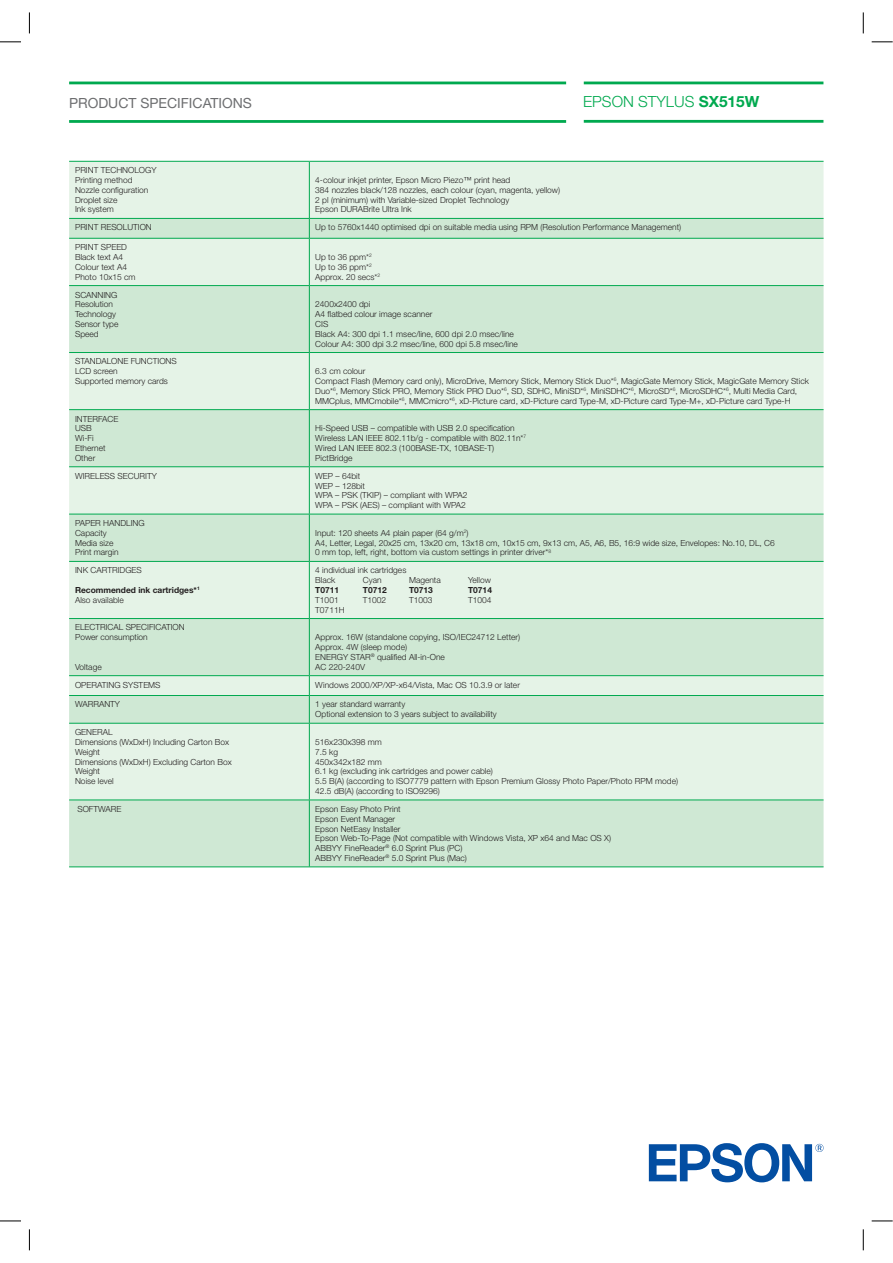
<style>
.page{position:relative;width:893px;height:1263px;background:#fff}
.page>*{position:absolute;margin:0;border:0;box-sizing:border-box;transform-origin:0 0}
.t1{font:300 15.45px "Helvetica Neue LT Com";color:#00a94f}
.t2{font:13.95px "Helvetica Neue LT Com";color:#6d6e70}
.t3{font:300 8.4px/9.8px "Helvetica Neue LT Com";color:#231f20}
.t4{font:700 8.4px/9.8px "Helvetica Neue LT Com";color:#231f20}
.s1{font-weight:700}
.s2{font-weight:300}
</style>
<div class="page">
<div style="left:69px;top:162px;width:754px;height:56px;background:#e5f3e7"></div>
<svg style="left:69px;top:219px;width:754px;height:648px;fill:#cfe8d4"></svg>
<hr style="left:69px;top:161px;width:240px;height:1px;background:#00a94f">
<hr style="left:309px;top:162px;width:1px;height:56px;background:#00a94f">
<hr style="left:309px;top:161px;width:514px;height:1px;background:#00a94f">
<hr style="left:69px;top:218px;width:240px;height:1px;background:#00a94f">
<svg style="left:309px;top:219px;width:1px;height:19px"></svg>
<hr style="left:309px;top:218px;width:514px;height:1px;background:#00a94f">
<hr style="left:69px;top:238px;width:240px;height:1px;background:#00a94f">
<hr style="left:309px;top:239px;width:1px;height:46px;background:#00a94f">
<hr style="left:309px;top:238px;width:514px;height:1px;background:#00a94f">
<hr style="left:69px;top:285px;width:240px;height:1px;background:#00a94f">
<hr style="left:309px;top:286px;width:1px;height:66px;background:#00a94f">
<hr style="left:309px;top:285px;width:514px;height:1px;background:#00a94f">
<hr style="left:69px;top:352px;width:240px;height:1px;background:#00a94f">
<hr style="left:309px;top:353px;width:1px;height:56px;background:#00a94f">
<hr style="left:309px;top:352px;width:514px;height:1px;background:#00a94f">
<hr style="left:69px;top:409px;width:240px;height:1px;background:#00a94f">
<hr style="left:309px;top:410px;width:1px;height:56px;background:#00a94f">
<hr style="left:309px;top:409px;width:514px;height:1px;background:#00a94f">
<hr style="left:69px;top:466px;width:240px;height:1px;background:#00a94f">
<hr style="left:309px;top:467px;width:1px;height:47px;background:#00a94f">
<hr style="left:309px;top:466px;width:514px;height:1px;background:#00a94f">
<hr style="left:69px;top:514px;width:240px;height:1px;background:#00a94f">
<hr style="left:309px;top:514px;width:1px;height:47px;background:#00a94f">
<hr style="left:309px;top:514px;width:514px;height:1px;background:#00a94f">
<hr style="left:69px;top:561px;width:240px;height:1px;background:#00a94f">
<hr style="left:309px;top:562px;width:1px;height:56px;background:#00a94f">
<hr style="left:309px;top:561px;width:514px;height:1px;background:#00a94f">
<hr style="left:69px;top:618px;width:240px;height:1px;background:#00a94f">
<hr style="left:309px;top:619px;width:1px;height:56px;background:#00a94f">
<hr style="left:309px;top:618px;width:514px;height:1px;background:#00a94f">
<hr style="left:69px;top:675px;width:240px;height:1px;background:#00a94f">
<hr style="left:309px;top:675px;width:514px;height:1px;background:#00a94f">
<hr style="left:69px;top:695px;width:240px;height:1px;background:#00a94f">
<svg style="left:309px;top:676px;width:1px;height:47px"></svg>
<hr style="left:309px;top:695px;width:514px;height:1px;background:#00a94f">
<hr style="left:69px;top:723px;width:240px;height:1px;background:#00a94f">
<hr style="left:309px;top:724px;width:1px;height:76px;background:#00a94f">
<hr style="left:309px;top:723px;width:514px;height:1px;background:#00a94f">
<hr style="left:69px;top:800px;width:240px;height:1px;background:#00a94f">
<hr style="left:309px;top:800px;width:1px;height:67px;background:#00a94f">
<hr style="left:309px;top:800px;width:514px;height:1px;background:#00a94f">
<hr style="left:69px;top:867px;width:754px;height:1px;background:#00a94f">
<svg style="left:649px;top:1143px;width:174px;height:39px"></svg>
<hr style="left:69px;top:82px;width:497px;height:2px;background:#00a94f">
<hr style="left:69px;top:120px;width:497px;height:3px;background:#00a94f">
<hr style="left:584px;top:82px;width:239px;height:2px;background:#00a94f">
<hr style="left:584px;top:120px;width:239px;height:3px;background:#00a94f">
<svg style="left:0;top:42px;width:21px;height:1px"></svg>
<svg style="left:872px;top:42px;width:21px;height:1px"></svg>
<svg style="left:0;top:1221px;width:21px;height:1px"></svg>
<svg style="left:872px;top:1221px;width:21px;height:1px"></svg>
<svg style="left:29px;top:12px;width:1px;height:21px"></svg>
<svg style="left:29px;top:1229px;width:1px;height:21px"></svg>
<svg style="left:863px;top:12px;width:1px;height:21px"></svg>
<svg style="left:863px;top:1229px;width:1px;height:21px"></svg>
<h2 class="t2" style="left:69px;top:98px;width:184px">PRODUCT SPECIFICATIONS</h2>
<h1 class="t1" style="left:583px;top:93px;width:178px">EPSON STYLUS <span class="s1">SX515W</span></h1>
<p class="t3" style="left:75px;top:166px;width:83px">PRINT TECHNOLOGY<br>Printing method<br>Nozzle configuration<br>Droplet size<br>Ink system</p>
<p class="t3" style="left:315px;top:176px;width:246px">4-colour inkjet printer, Epson Micro Piezo™ print head<br>384 nozzles black/128 nozzles, each colour (cyan, magenta, yellow)<br>2 pl (minimum) with Variable-sized Droplet Technology<br>Epson DURABrite Ultra Ink</p>
<p class="t3" style="left:75px;top:223px;width:78px">PRINT RESOLUTION</p>
<p class="t3" style="left:315px;top:223px;width:367px">Up to 5760x1440 optimised dpi on suitable media using RPM (Resolution Performance Management)</p>
<p class="t3" style="left:75px;top:243px;width:62px">PRINT SPEED<br>Black text A4<br>Colour text A4<br>Photo 10x15 cm</p>
<p class="t3" style="left:315px;top:253px;width:66px">Up to 36 ppm*<sup>2<br></sup>Up to 36 ppm*<sup>2<br></sup>Approx. 20 secs*<sup>2</sup></p>
<p class="t3" style="left:75px;top:291px;width:45px">SCANNING<br>Resolution<br>Technology<br>Sensor type<br>Speed</p>
<p class="t3" style="left:315px;top:300px;width:204px">2400x2400 dpi<br>A4 flatbed colour image scanner<br>CIS<br>Black A4: 300 dpi 1.1 msec/line, 600 dpi 2.0 msec/line<br>Colour A4: 300 dpi 3.2 msec/line, 600 dpi 5.8 msec/line</p>
<p class="t3" style="left:75px;top:357px;width:103px">STANDALONE FUNCTIONS<br>LCD screen<br>Supported memory cards</p>
<p class="t3" style="left:315px;top:367px;width:495px">6.3 cm colour<br>Compact Flash (Memory card only), MicroDrive, Memory Stick, Memory Stick Duo*<sup>6</sup>, MagicGate Memory Stick, MagicGate Memory Stick Duo*<sup>6</sup>, Memory Stick PRO, Memory Stick PRO Duo*<sup>6</sup>, SD, SDHC, MiniSD*<sup>6</sup>, MiniSDHC*<sup>6</sup>, MicroSD*<sup>6</sup>, MicroSDHC*<sup>6</sup>, Multi Media Card, MMCplus, MMCmobile*<sup>6</sup>, MMCmicro*<sup>6</sup>, xD-Picture card, xD-Picture card Type-M, xD-Picture card Type-M+, xD-Picture card Type-H</p>
<p class="t3" style="left:75px;top:415px;width:45px">INTERFACE<br>USB<br>Wi-Fi<br>Ethernet<br>Other</p>
<p class="t3" style="left:315px;top:424px;width:212px">Hi-Speed USB – compatible with USB 2.0 specification Wireless LAN IEEE 802.11b/g - compatible with 802.11n*<sup>7<br></sup>Wired LAN IEEE 802.3 (100BASE-TX, 10BASE-T)<br>PictBridge</p>
<p class="t3" style="left:75px;top:472px;width:83px">WIRELESS SECURITY</p>
<p class="t3" style="left:315px;top:472px;width:154px">WEP – 64bit<br>WEP – 128bit<br>WPA – PSK (TKIP) – compliant with WPA2<br>WPA – PSK (AES) – compliant with WPA2</p>
<p class="t3" style="left:75px;top:519px;width:71px">PAPER HANDLING<br>Capacity<br>Media size<br>Print margin</p>
<p class="t3" style="left:315px;top:529px;width:461px">Input: 120 sheets A4 plain paper (64 g/m<sup>2</sup>)<br>A4, Letter, Legal, 20x25 cm, 13x20 cm, 13x18 cm, 10x15 cm, 9x13 cm, A5, A6, B5, 16:9 wide size, Envelopes: No.10, DL, C6<br>0 mm top, left, right, bottom via custom settings in printer driver*<sup>8</sup></p>
<p class="t3" style="left:75px;top:566px;width:68px">INK CARTRIDGES</p>
<p class="t4" style="left:75px;top:586px;width:126px">Recommended ink cartridges*<sup>1<br></sup><span class="s2">Also available</span></p>
<p class="t3" style="left:315px;top:566px;width:93px">4 individual ink cartridges<br>Black</p>
<p class="t3" style="left:363px;top:576px;width:20px">Cyan</p>
<p class="t3" style="left:409px;top:576px;width:33px">Magenta</p>
<p class="t3" style="left:468px;top:576px;width:24px">Yellow</p>
<p class="t4" style="left:315px;top:586px;width:25px">T0711</p>
<p class="t4" style="left:363px;top:586px;width:25px">T0712</p>
<p class="t4" style="left:409px;top:586px;width:25px">T0713</p>
<p class="t4" style="left:468px;top:586px;width:25px">T0714</p>
<p class="t3" style="left:315px;top:596px;width:25px">T1001</p>
<p class="t3" style="left:363px;top:596px;width:25px">T1002</p>
<p class="t3" style="left:409px;top:596px;width:25px">T1003</p>
<p class="t3" style="left:468px;top:596px;width:25px">T1004</p>
<p class="t3" style="left:315px;top:606px;width:31px">T0711H</p>
<p class="t3" style="left:75px;top:623px;width:111px">ELECTRICAL SPECIFICATION<br>Power consumption</p>
<p class="t3" style="left:75px;top:663px;width:28px">Voltage</p>
<p class="t3" style="left:315px;top:633px;width:206px">Approx. 16W (standalone copying, ISO/IEC24712 Letter)<br>Approx. 4W (sleep mode)<br>ENERGY STAR<sup>®</sup> qualified All-in-One<br>AC 220-240V</p>
<p class="t3" style="left:75px;top:681px;width:87px">OPERATING SYSTEMS</p>
<p class="t3" style="left:315px;top:681px;width:206px">Windows 2000/XP/XP-x64/Vista, Mac OS 10.3.9 or later</p>
<p class="t3" style="left:75px;top:700px;width:46px">WARRANTY</p>
<p class="t3" style="left:315px;top:700px;width:183px">1 year standard warranty<br>Optional extension to 3 years subject to availability</p>
<p class="t3" style="left:75px;top:728px;width:158px">GENERAL<br>Dimensions (WxDxH) Including Carton Box<br>Weight<br>Dimensions (WxDxH) Excluding Carton Box<br>Weight<br>Noise level</p>
<p class="t3" style="left:315px;top:738px;width:364px">516x230x398 mm<br>7.5 kg<br>450x342x182 mm<br>6.1 kg (excluding ink cartridges and power cable)<br>5.5 B(A) (according to ISO7779 pattern with Epson Premium Glossy Photo Paper/Photo RPM mode)<br>42.5 dB(A) (according to ISO9296)</p>
<p class="t3" style="left:77px;top:805px;width:46px">SOFTWARE</p>
<p class="t3" style="left:315px;top:805px;width:297px">Epson Easy Photo Print<br>Epson Event Manager<br>Epson NetEasy Installer<br>Epson Web-To-Page (Not compatible with Windows Vista, XP x64 and Mac OS X)<br>ABBYY FineReader<sup>®</sup> 6.0 Sprint Plus (PC)<br>ABBYY FineReader<sup>®</sup> 5.0 Sprint Plus (Mac)</p>
</div>
